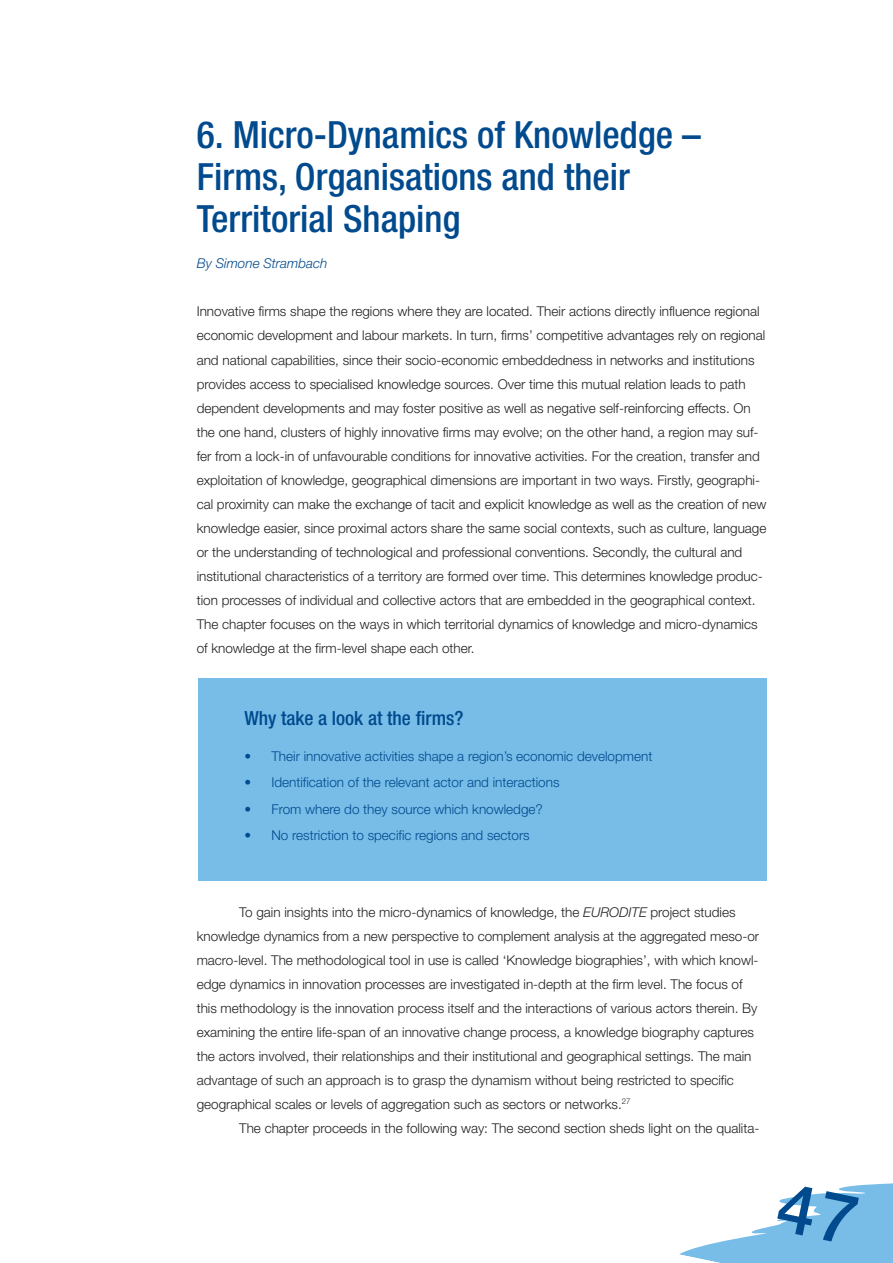
<style>
.page{position:relative;width:893px;height:1263px;background:#fff}
.page>*{position:absolute;margin:0;border:0;box-sizing:border-box;transform-origin:0 0}
.stor_overskrift{font:500 condensed 37.5px "Helvetica Neue";color:#004a8d}
.lille_overskrift{font:500 condensed 19.5px "Helvetica Neue";color:#004a8d}
.brødtekst{font:300 13.5px/24px "Helvetica Neue";color:#231f20}
.punkropstilling_-_bl{font:300 13.5px "Helvetica Neue";color:#004a8d}
.byline{font:italic 300 13.5px "Helvetica Neue";color:#004a8d}
.s1{font-style:italic}
</style>
<div class="page">
<div style="left:198px;top:678px;width:569px;height:203px;background:#78bde8"></div>
<svg style="left:679px;top:1183px;width:214px;height:80px"></svg>
<p class="stor_overskrift" style="left:197px;top:113px;width:506px">6. Micro-Dynamics of Knowledge –</p>
<p class="stor_overskrift" style="left:197px;top:155px;width:435px">Firms, Organisations and their</p>
<p class="stor_overskrift" style="left:197px;top:197px;width:265px">Territorial Shaping</p>
<p class="byline" style="left:197px;top:256px;width:132px">By Simone Strambach</p>
<p class="brødtekst" style="left:197px;top:299px;width:571px">Innovative firms shape the regions where they are located. Their actions directly influence regional economic development and labour markets. In turn, firms’ competitive advantages rely on regional and national capabilities, since their socio-economic embeddedness in networks and institutions provides access to specialised knowledge sources. Over time this mutual relation leads to path dependent developments and may foster positive as well as negative self-reinforcing effects. On the one hand, clusters of highly innovative firms may evolve; on the other hand, a region may suf&shy;fer from a lock-in of unfavourable conditions for innovative activities. For the creation, transfer and exploitation of knowledge, geographical dimensions are important in two ways. Firstly, geographi&shy;cal proximity can make the exchange of tacit and explicit knowledge as well as the creation of new knowledge easier, since proximal actors share the same social contexts, such as culture, language or the understanding of technological and professional conventions. Secondly, the cultural and institutional characteristics of a territory are formed over time. This determines knowledge produc&shy;tion processes of individual and collective actors that are embedded in the geographical context.<br>The chapter focuses on the ways in which territorial dynamics of knowledge and micro-dynamics of knowledge at the firm-level shape each other.</p>
<p class="lille_overskrift" style="left:244px;top:706px;width:221px">Why take a look at the firms?</p>
<p class="punkropstilling_-_bl" style="left:244px;top:748px;width:409px">• Their innovative activities shape a region’s economic development</p>
<p class="punkropstilling_-_bl" style="left:244px;top:774px;width:317px">• Identification of the relevant actor and interactions</p>
<p class="punkropstilling_-_bl" style="left:244px;top:801px;width:300px">• From where do they source which knowledge?</p>
<p class="punkropstilling_-_bl" style="left:244px;top:827px;width:287px">• No restriction to specific regions and sectors</p>
<p class="brødtekst" style="left:197px;top:899px;width:564px;text-indent:43px">To gain insights into the micro-dynamics of knowledge, the <span class="s1">EURODITE</span> project studies knowledge dynamics from a new perspective to complement analysis at the aggregated meso-or macro-level. The methodological tool in use is called ‘Knowledge biographies’, with which knowl&shy;edge dynamics in innovation processes are investigated in-depth at the firm level. The focus of this methodology is the innovation process itself and the interactions of various actors therein. By examining the entire life-span of an innovative change process, a knowledge biography captures the actors involved, their relationships and their institutional and geographical settings. The main advantage of such an approach is to grasp the dynamism without being restricted to specific geographical scales or levels of aggregation such as sectors or networks.<sup>27</sup></p>
<p class="brødtekst" style="left:239px;top:1115px;width:522px">The chapter proceeds in the following way: The second section sheds light on the qualita-</p>
</div>
